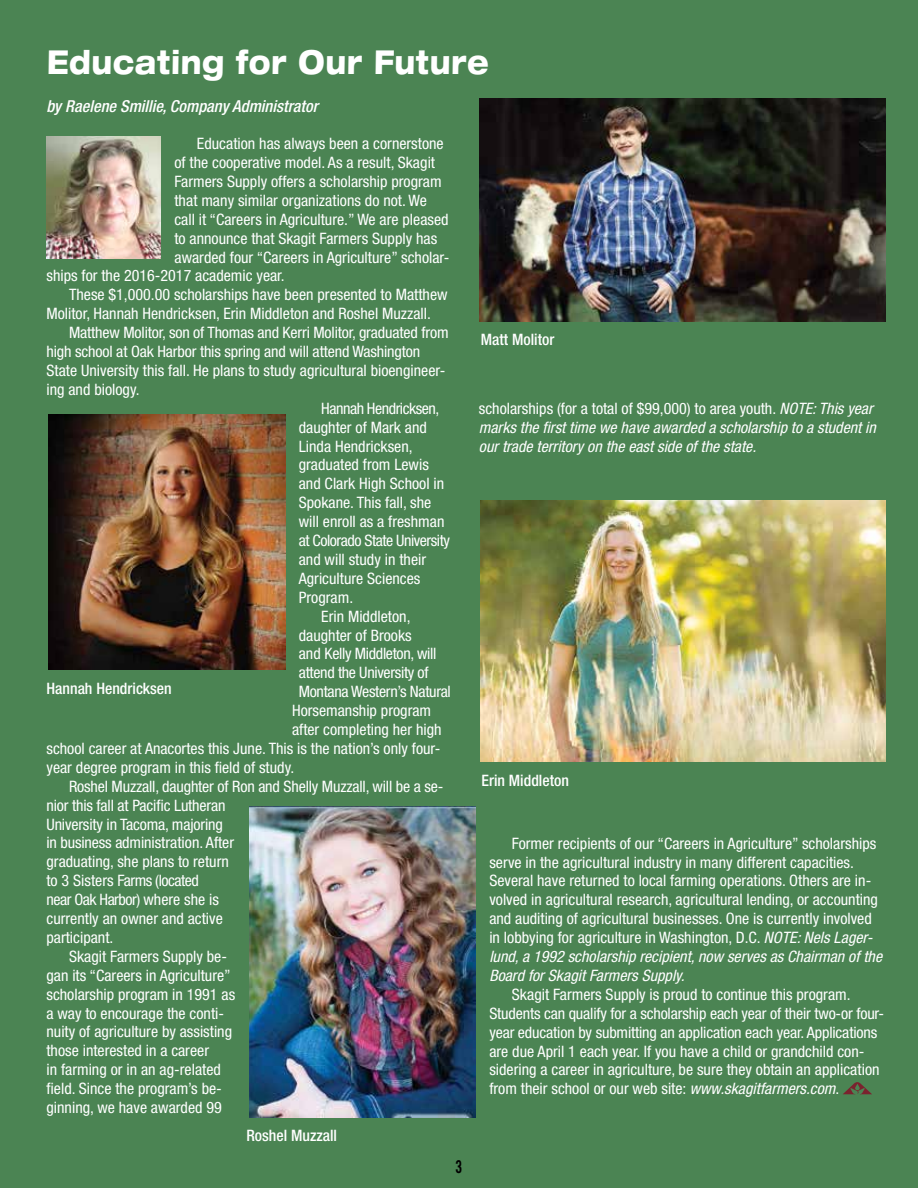
<style>
.page{position:relative;width:918px;height:1188px;background:#4b8453}
.page>*{position:absolute;margin:0;border:0;box-sizing:border-box;transform-origin:0 0}
.t1{font:800 expanded 33px "Helvetica Neue";color:#fff;scale:.8 1}
.t2{font:18px "Alternate Gothic No 2 BT";color:#000}
.t3{font:italic 500 condensed 16.5px "Helvetica Neue";color:#fff}
.t4{font:condensed 15.75px/18.9px "Helvetica Neue";color:#fff}
.t5{font:italic condensed 15.75px/18.9px "Helvetica Neue";color:#fff}
.t6{font:condensed 15.75px "Helvetica Neue";letter-spacing:-.03em;color:#fff}
.t7{font:condensed 15.75px "Helvetica Neue";letter-spacing:-.02em;color:#fff}
.t8{font:500 condensed 15.75px "Helvetica Neue";color:#fff}
.s1{font-style:normal}
.s2{font-style:italic}
</style>
<div class="page">
<svg style="left:843px;top:1082px;width:29px;height:12px"></svg>
<img style="left:46px;top:137px;width:115px;height:122px">
<img style="left:479px;top:99px;width:406px;height:223px">
<img style="left:249px;top:807px;width:227px;height:311px">
<img style="left:481px;top:500px;width:404px;height:262px">
<img style="left:49px;top:414px;width:236px;height:255px">
<h1 class="t1" style="left:47px;top:41px;width:555px">Educating for Our Future</h1>
<p class="t3" style="left:46px;top:96px;width:273px">by Raelene Smillie, Company Administrator</p>
<p class="t4" style="left:197px;top:134px;width:248px">Education has always been a cornerstone</p>
<p class="t4" style="left:174px;top:153px;width:262px">of the cooperative model. As a result, Skagit</p>
<p class="t4" style="left:174px;top:172px;width:269px">Farmers Supply offers a scholarship program</p>
<p class="t4" style="left:174px;top:191px;width:254px">that many similar organizations do not. We</p>
<p class="t4" style="left:174px;top:210px;width:276px">call it “Careers in Agriculture.” We are pleased</p>
<p class="t4" style="left:174px;top:229px;width:264px">to announce that Skagit Farmers Supply has</p>
<p class="t4" style="left:174px;top:247px;width:276px">awarded four “Careers in Agriculture” scholar-</p>
<p class="t4" style="left:46px;top:266px;width:240px">ships for the 2016-2017 academic year.</p>
<p class="t4" style="left:69px;top:285px;width:380px">These $1,000.00 scholarships have been presented to Matthew</p>
<p class="t4" style="left:46px;top:304px;width:386px">Molitor, Hannah Hendricksen, Erin Middleton and Roshel Muzzall.</p>
<p class="t4" style="left:69px;top:323px;width:381px">Matthew Molitor, son of Thomas and Kerri Molitor, graduated from</p>
<p class="t4" style="left:46px;top:342px;width:375px">high school at Oak Harbor this spring and will attend Washington</p>
<p class="t4" style="left:46px;top:361px;width:400px">State University this fall. He plans to study agricultural bioengineer-</p>
<p class="t4" style="left:46px;top:380px;width:95px">ing and biology.</p>
<p class="t6" style="left:321px;top:399px;width:119px">Hannah Hendricksen,</p>
<p class="t4" style="left:299px;top:418px;width:130px">daughter of Mark and</p>
<p class="t4" style="left:299px;top:436px;width:115px">Linda Hendricksen,</p>
<p class="t4" style="left:299px;top:455px;width:132px">graduated from Lewis</p>
<p class="t4" style="left:299px;top:474px;width:147px">and Clark High School in</p>
<p class="t4" style="left:299px;top:493px;width:134px">Spokane. This fall, she</p>
<p class="t4" style="left:299px;top:512px;width:147px">will enroll as a freshman</p>
<p class="t6" style="left:299px;top:531px;width:153px">at Colorado State University</p>
<p class="t4" style="left:299px;top:550px;width:129px">and will study in their</p>
<p class="t4" style="left:299px;top:569px;width:123px">Agriculture Sciences</p>
<p class="t4" style="left:299px;top:588px;width:56px">Program.</p>
<p class="t4" style="left:321px;top:607px;width:91px">Erin Middleton,</p>
<p class="t4" style="left:299px;top:625px;width:114px">daughter of Brooks</p>
<p class="t7" style="left:299px;top:645px;width:139px">and Kelly Middleton, will</p>
<p class="t7" style="left:299px;top:664px;width:131px">attend the University of</p>
<p class="t7" style="left:299px;top:683px;width:154px">Montana Western’s Natural</p>
<p class="t4" style="left:292px;top:701px;width:141px">Horsemanship program</p>
<p class="t4" style="left:292px;top:720px;width:151px">after completing her high</p>
<p class="t4" style="left:47px;top:739px;width:395px">school career at Anacortes this June. This is the nation’s only four-</p>
<p class="t4" style="left:47px;top:758px;width:249px">year degree program in this field of study.</p>
<p class="t4" style="left:69px;top:777px;width:376px">Roshel Muzzall, daughter of Ron and Shelly Muzzall, will be a se-</p>
<p class="t4" style="left:46px;top:796px;width:181px">nior this fall at Pacific Lutheran</p>
<p class="t4" style="left:46px;top:814px;width:178px">University in Tacoma, majoring</p>
<p class="t4" style="left:46px;top:833px;width:189px">in business administration. After</p>
<p class="t4" style="left:46px;top:852px;width:184px">graduating, she plans to return</p>
<p class="t6" style="left:46px;top:872px;width:154px">to 3 Sisters Farms (located</p>
<p class="t6" style="left:46px;top:890px;width:174px">near Oak Harbor) where she is</p>
<p class="t4" style="left:46px;top:909px;width:178px">currently an owner and active</p>
<p class="t4" style="left:46px;top:928px;width:68px">participant.</p>
<p class="t4" style="left:69px;top:947px;width:159px">Skagit Farmers Supply be-</p>
<p class="t4" style="left:46px;top:966px;width:186px">gan its “Careers in Agriculture”</p>
<p class="t4" style="left:46px;top:985px;width:190px">scholarship program in 1991 as</p>
<p class="t4" style="left:46px;top:1003px;width:179px">a way to encourage the conti-</p>
<p class="t4" style="left:46px;top:1022px;width:187px">nuity of agriculture by assisting</p>
<p class="t4" style="left:46px;top:1041px;width:164px">those interested in a career</p>
<p class="t4" style="left:46px;top:1060px;width:176px">in farming or in an ag-related</p>
<p class="t4" style="left:46px;top:1079px;width:177px">field. Since the program’s be-</p>
<p class="t4" style="left:46px;top:1098px;width:177px">ginning, we have awarded 99</p>
<p class="t8" style="left:46px;top:679px;width:127px">Hannah Hendricksen</p>
<p class="t8" style="left:246px;top:1126px;width:92px">Roshel Muzzall</p>
<p class="t2" style="left:456px;top:1157px;width:8px">3</p>
<p class="t8" style="left:481px;top:330px;width:75px">Matt Molitor</p>
<p class="t5" style="left:479px;top:399px;width:399px"><span class="s1">scholarships (for a total of $99,000) to area youth.</span> NOTE: This year marks the first time we have awarded a scholarship to a student in our trade territory on the east side of the state.</p>
<p class="t8" style="left:482px;top:771px;width:89px">Erin Middleton</p>
<p class="t4" style="left:489px;top:833px;width:394px;text-indent:23px">Former recipients of our “Careers in Agriculture” scholarships serve in the agricultural industry in many different capacities.<br>Several have returned to local farming operations. Others are in&shy;volved in agricultural research, agricultural lending, or accounting and auditing of agricultural businesses. One is currently involved in lobbying for agriculture in Washington, D.C. <span class="s2">NOTE: Nels Lager&shy;lund, a 1992 scholarship recipient, now serves as Chairman of the Board for Skagit Farmers Supply.</span></p>
<p class="t4" style="left:489px;top:985px;width:396px;text-indent:23px">Skagit Farmers Supply is proud to continue this program.<br>Students can qualify for a scholarship each year of their two-or four&shy;year education by submitting an application each year. Applications are due April 1 each year. If you have a child or grandchild con&shy;sidering a career in agriculture, be sure they obtain an application from their school or our web site: <span class="s2">www.skagitfarmers.com</span>.</p>
</div>
